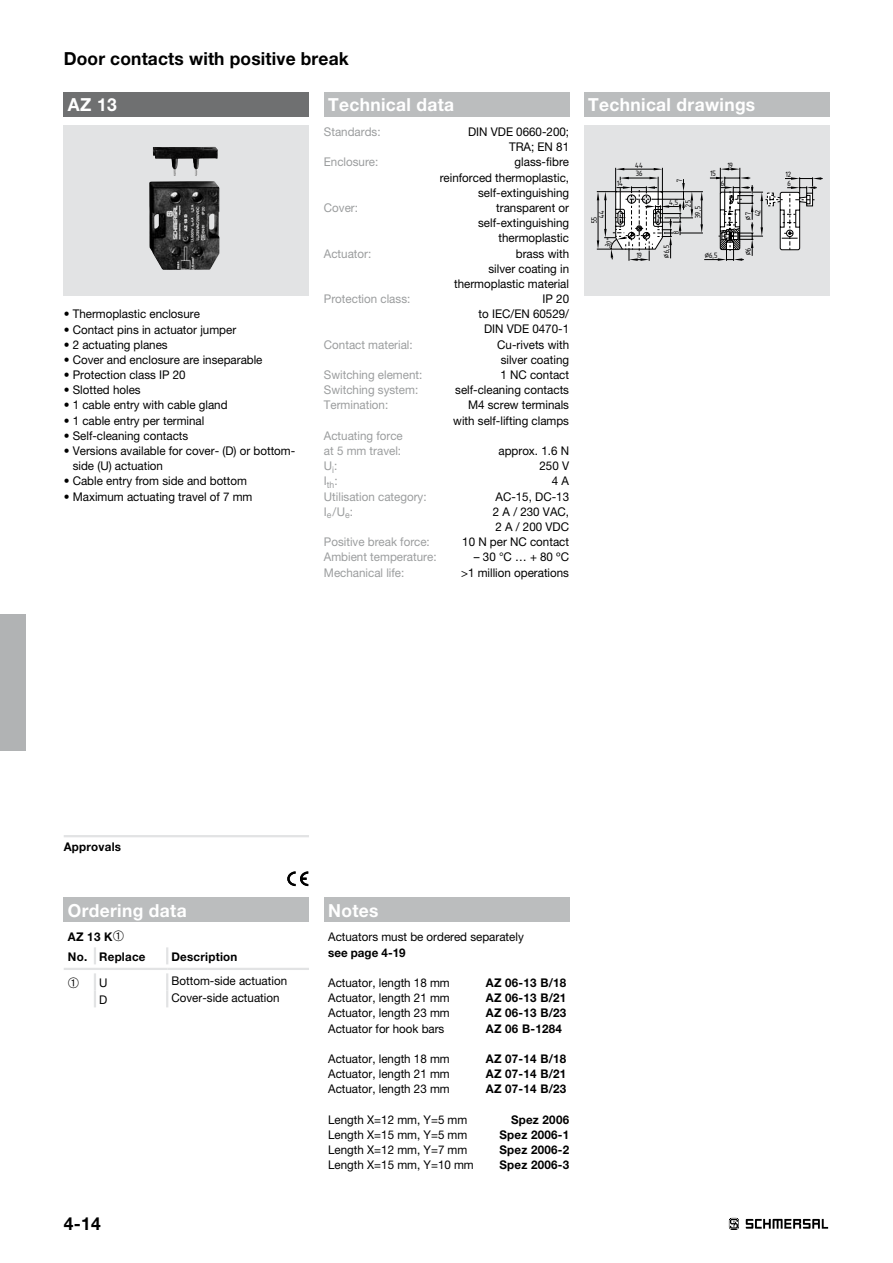
<style>
.page{position:relative;width:893px;height:1263px;background:#fff}
.page>*{position:absolute;margin:0;border:0;box-sizing:border-box;transform-origin:0 0}
.t1{font:700 18px "Helvetica Neue";letter-spacing:.02em;color:#fff;scale:.96 1}
.t2{font:700 18px "Helvetica Neue";letter-spacing:.01em;color:#000;scale:.96 1}
.t3{font:12px/15.1px "Helvetica Neue";color:#000;text-align:right;scale:.96 1}
.t4{font:12px/15.1px "Helvetica Neue";color:#9b9d9e;scale:.96 1}
.t5{font:700 12px/19.2px "Helvetica Neue";letter-spacing:.02em;color:#000;scale:.96 1}
.t6{font:12px "Isonorm 3098";color:#000}
.t7{font:700 12px "Helvetica Neue";color:#000;scale:.96 1}
</style>
<div class="page">
<svg style="left:729px;top:1218px;width:10px;height:12px"></svg>
<svg style="left:746px;top:1219px;width:82px;height:10px"></svg>
<div style="left:0;top:614px;width:26px;height:136px;background:#b1b3b4"></div>
<hr style="left:64px;top:835px;width:245px;height:2px;background:#e2e3e4">
<div style="left:64px;top:897px;width:245px;height:25px;background:#bbbdbe"></div>
<div style="left:324px;top:92px;width:245px;height:25px;background:#bbbdbe"></div>
<div style="left:64px;top:92px;width:245px;height:25px;background:#6f7071"></div>
<div style="left:64px;top:126px;width:245px;height:170px;background:#e2e3e4"></div>
<img style="left:149px;top:147px;width:71px;height:123px">
<svg style="left:287px;top:871px;width:21px;height:15px"></svg>
<div style="left:324px;top:897px;width:245px;height:25px;background:#bbbdbe"></div>
<svg style="left:94px;top:947px;width:2px;height:17px"></svg>
<svg style="left:166px;top:947px;width:2px;height:17px"></svg>
<hr style="left:64px;top:968px;width:31px;height:2px;background:#e2e3e4">
<hr style="left:95px;top:968px;width:72px;height:2px;background:#e2e3e4">
<hr style="left:167px;top:968px;width:142px;height:2px;background:#e2e3e4">
<svg style="left:94px;top:973px;width:2px;height:34px"></svg>
<svg style="left:166px;top:973px;width:2px;height:34px"></svg>
<div style="left:584px;top:126px;width:245px;height:170px;background:#e2e3e4"></div>
<div style="left:584px;top:92px;width:245px;height:25px;background:#bbbdbe"></div>
<svg style="left:596px;top:167px;width:227px;height:94px"></svg>
<h1 class="t2" style="left:64px;top:48px;width:298px">Door contacts with positive break</h1>
<h1 class="t1" style="left:68px;top:88px;width:26px">AZ</h1>
<h1 class="t1" style="left:68px;top:94px;width:52px">AZ 13</h1>
<h1 class="t1" style="left:328px;top:94px;width:133px">Technical data</h1>
<p class="t3" style="left:64px;top:306px;width:143px">• Thermoplastic enclosure</p>
<p class="t3" style="left:64px;top:321px;width:181px">• Contact pins in actuator jumper</p>
<p class="t3" style="left:64px;top:337px;width:110px">• 2 actuating planes</p>
<p class="t3" style="left:64px;top:352px;width:209px">• Cover and enclosure are inseparable</p>
<p class="t3" style="left:64px;top:367px;width:129px">• Protection class IP 20</p>
<p class="t3" style="left:64px;top:382px;width:82px">• Slotted holes</p>
<p class="t3" style="left:64px;top:397px;width:172px">• 1 cable entry with cable gland</p>
<p class="t3" style="left:64px;top:413px;width:148px">• 1 cable entry per terminal</p>
<p class="t3" style="left:64px;top:428px;width:131px">• Self-cleaning contacts</p>
<p class="t3" style="left:73px;top:443px;width:233px;text-align:left;text-indent:-9px">• Versions available for cover- (D) or bottom&shy;side (U) actuation</p>
<p class="t3" style="left:64px;top:473px;width:193px">• Cable entry from side and bottom</p>
<p class="t3" style="left:64px;top:489px;width:198px">• Maximum actuating travel of 7 mm</p>
<p class="t4" style="left:324px;top:124px;width:60px">Standards:</p>
<p class="t3" style="left:468px;top:124px;width:107px">DIN VDE 0660-200;<br>TRA; EN 81</p>
<p class="t4" style="left:324px;top:154px;width:58px">Enclosure:</p>
<p class="t3" style="left:440px;top:154px;width:136px">glass-fibre<br>reinforced thermoplastic, self-extinguishing</p>
<p class="t4" style="left:324px;top:200px;width:37px">Cover:</p>
<p class="t3" style="left:478px;top:200px;width:96px">transparent or self-extinguishing thermoplastic</p>
<p class="t4" style="left:324px;top:245px;width:51px">Actuator:</p>
<p class="t3" style="left:454px;top:245px;width:121px">brass with<br>silver coating in thermoplastic material</p>
<p class="t4" style="left:324px;top:291px;width:92px">Protection class:</p>
<p class="t3" style="left:479px;top:291px;width:96px">IP 20<br>to IEC/EN 60529/<br>DIN VDE 0470-1</p>
<p class="t4" style="left:324px;top:337px;width:94px">Contact material:</p>
<p class="t3" style="left:497px;top:337px;width:76px;text-align:left">Cu-rivets with silver coating</p>
<p class="t4" style="left:324px;top:367px;width:104px">Switching element:</p>
<p class="t3" style="left:500px;top:367px;width:73px">1 NC contact</p>
<p class="t4" style="left:324px;top:382px;width:100px">Switching system:</p>
<p class="t3" style="left:455px;top:382px;width:120px">self-cleaning contacts</p>
<p class="t4" style="left:324px;top:397px;width:69px">Termination:</p>
<p class="t3" style="left:453px;top:397px;width:122px">M4 screw terminals with self-lifting clamps</p>
<p class="t4" style="left:324px;top:428px;width:84px">Actuating force at 5 mm travel:</p>
<p class="t3" style="left:498px;top:443px;width:75px">approx. 1.6 N</p>
<p class="t4" style="left:324px;top:458px;width:16px">U<sub>i</sub>:</p>
<p class="t3" style="left:539px;top:458px;width:32px">250 V</p>
<p class="t4" style="left:324px;top:473px;width:16px">I<sub>th</sub>:</p>
<p class="t3" style="left:552px;top:473px;width:19px">4 A</p>
<p class="t4" style="left:324px;top:489px;width:108px">Utilisation category:</p>
<p class="t3" style="left:495px;top:489px;width:78px">AC-15, DC-13</p>
<p class="t4" style="left:324px;top:504px;width:32px">I<sub>e</sub>/U<sub>e</sub>:</p>
<p class="t3" style="left:493px;top:504px;width:81px;text-align:left">2 A / 230 VAC,<br>2 A / 200 VDC</p>
<p class="t4" style="left:324px;top:534px;width:112px">Positive break force:</p>
<p class="t3" style="left:462px;top:534px;width:113px">10 N per NC contact</p>
<p class="t4" style="left:324px;top:549px;width:119px">Ambient temperature:</p>
<p class="t3" style="left:474px;top:549px;width:101px">– 30 °C … + 80 ºC</p>
<p class="t4" style="left:324px;top:565px;width:85px">Mechanical life:</p>
<p class="t3" style="left:461px;top:565px;width:114px">&gt;1 million operations</p>
<h1 class="t1" style="left:588px;top:94px;width:175px">Technical drawings</h1>
<p class="t6" style="left:593px;top:218px;width:9px;rotate:-90deg">44</p>
<p class="t6" style="left:585px;top:223px;width:8px;rotate:-90deg">55</p>
<p class="t6" style="left:617px;top:175px;width:8px">14</p>
<p class="t6" style="left:635px;top:157px;width:9px">44</p>
<p class="t6" style="left:636px;top:165px;width:8px">36</p>
<p class="t6" style="left:671px;top:182px;width:5px;rotate:-90deg">7</p>
<p class="t6" style="left:669px;top:194px;width:10px">4,5</p>
<p class="t6" style="left:680px;top:207px;width:8px;rotate:-90deg">25</p>
<p class="t6" style="left:689px;top:218px;width:13px;rotate:-90deg">39,5</p>
<p class="t6" style="left:668px;top:234px;width:5px;rotate:-90deg">8</p>
<p class="t6" style="left:710px;top:165px;width:7px">15</p>
<p class="t6" style="left:728px;top:157px;width:7px">19</p>
<p class="t6" style="left:721px;top:175px;width:5px">6</p>
<p class="t6" style="left:658px;top:258px;width:14px;rotate:-90deg">¤6,5</p>
<p class="t6" style="left:637px;top:247px;width:7px">19</p>
<p class="t6" style="left:705px;top:247px;width:14px">¤6,5</p>
<p class="t6" style="left:749px;top:216px;width:9px;rotate:-90deg">42</p>
<p class="t6" style="left:740px;top:220px;width:9px;rotate:-90deg">¤7</p>
<p class="t6" style="left:740px;top:255px;width:9px;rotate:-90deg">¤6</p>
<p class="t6" style="left:786px;top:166px;width:7px">12</p>
<p class="t6" style="left:788px;top:175px;width:5px">6</p>
<p class="t5" style="left:64px;top:837px;width:61px">Approvals</p>
<h1 class="t1" style="left:68px;top:899px;width:125px">Ordering data</h1>
<p class="t5" style="left:68px;top:927px;width:82px">AZ 13 K➀<br>No. Replace</p>
<p class="t5" style="left:171px;top:946px;width:70px">Description</p>
<p class="t3" style="left:99px;top:974px;width:10px">U</p>
<p class="t3" style="left:171px;top:973px;width:122px">Bottom-side actuation</p>
<p class="t3" style="left:99px;top:992px;width:10px">D</p>
<p class="t3" style="left:171px;top:990px;width:114px">Cover-side actuation</p>
<h1 class="t2" style="left:64px;top:1212px;width:40px">4-14</h1>
<h1 class="t1" style="left:328px;top:899px;width:54px">Notes</h1>
<p class="t3" style="left:328px;top:929px;width:205px">Actuators must be ordered separately</p>
<p class="t7" style="left:328px;top:945px;width:82px">see page 4-19</p>
<p class="t3" style="left:328px;top:975px;width:128px">Actuator, length 18 mm</p>
<p class="t5" style="left:486px;top:973px;width:85px">AZ 06-13 B/18</p>
<p class="t3" style="left:328px;top:990px;width:128px">Actuator, length 21 mm</p>
<p class="t5" style="left:486px;top:988px;width:85px">AZ 06-13 B/21</p>
<p class="t3" style="left:328px;top:1005px;width:128px">Actuator, length 23 mm</p>
<p class="t5" style="left:486px;top:1003px;width:85px">AZ 06-13 B/23</p>
<p class="t3" style="left:328px;top:1020px;width:123px">Actuator for hook bars</p>
<p class="t5" style="left:486px;top:1018px;width:81px">AZ 06 B-1284</p>
<p class="t3" style="left:328px;top:1051px;width:128px">Actuator, length 18 mm</p>
<p class="t5" style="left:486px;top:1049px;width:85px">AZ 07-14 B/18</p>
<p class="t3" style="left:328px;top:1066px;width:128px">Actuator, length 21 mm</p>
<p class="t5" style="left:486px;top:1064px;width:85px">AZ 07-14 B/21</p>
<p class="t3" style="left:328px;top:1081px;width:128px">Actuator, length 23 mm</p>
<p class="t5" style="left:486px;top:1079px;width:85px">AZ 07-14 B/23</p>
<p class="t3" style="left:328px;top:1112px;width:147px">Length X=12 mm, Y=5 mm</p>
<p class="t5" style="left:511px;top:1109px;width:62px">Spez 2006</p>
<p class="t3" style="left:328px;top:1127px;width:147px">Length X=15 mm, Y=5 mm</p>
<p class="t5" style="left:499px;top:1125px;width:74px">Spez 2006-1</p>
<p class="t3" style="left:328px;top:1142px;width:147px">Length X=12 mm, Y=7 mm</p>
<p class="t5" style="left:499px;top:1140px;width:74px">Spez 2006-2</p>
<p class="t3" style="left:328px;top:1157px;width:153px">Length X=15 mm, Y=10 mm</p>
<p class="t5" style="left:499px;top:1155px;width:74px">Spez 2006-3</p>
</div>
